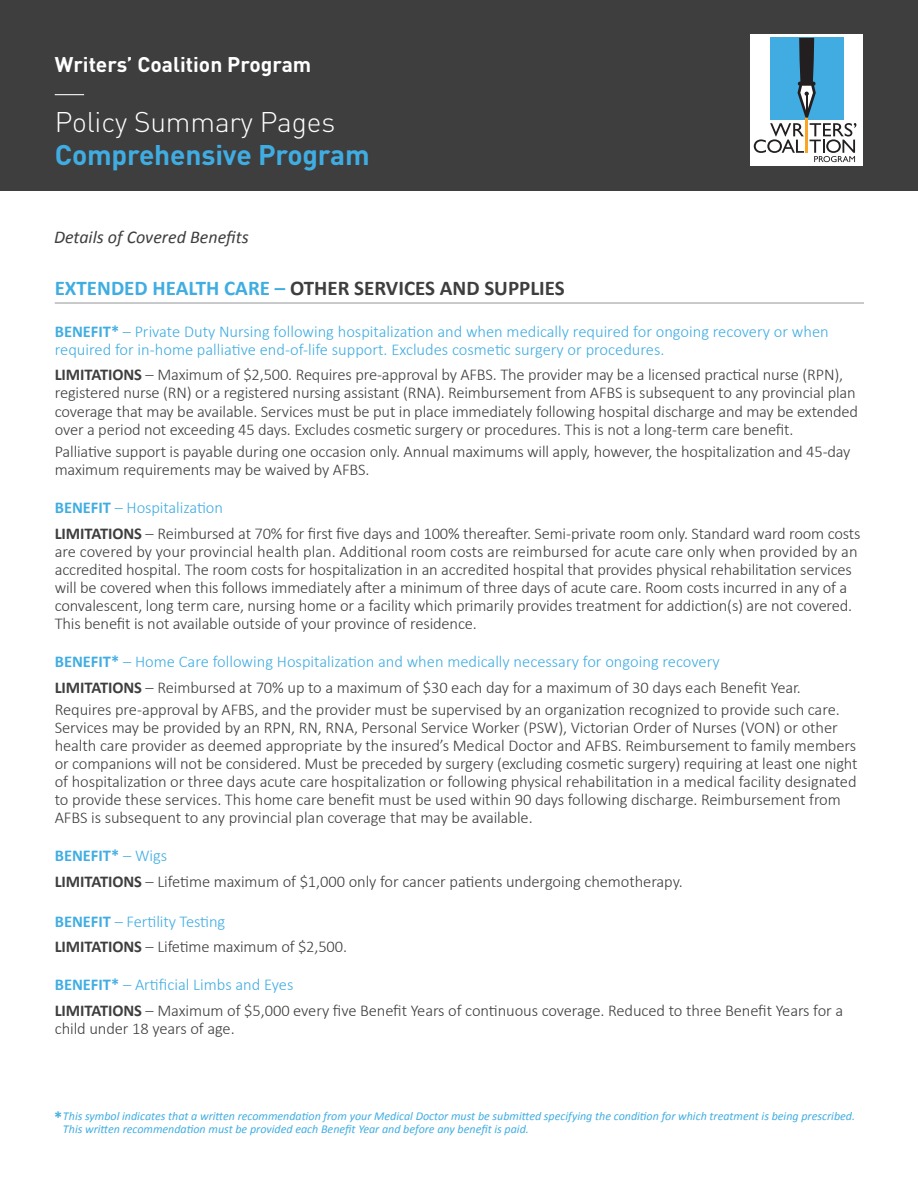
<style>
.page{position:relative;width:918px;height:1188px;background:#fff}
.page>*{position:absolute;margin:0;border:0;box-sizing:border-box;transform-origin:0 0}
.t1{font:700 28.05px "DIN Pro";letter-spacing:-.005em;color:#40ade2}
.t2{font:300 28.05px "DIN Pro";letter-spacing:-.005em;color:#fff}
.t3{font:700 21px "Calibri";color:#3e3e3f}
.t4{font:700 21px "DIN Pro";color:#fff}
.t5{font:italic 18px "Calibri";color:#3e3e3f}
.t6{font:300 16.5px/18px "Calibri";letter-spacing:-.01em;color:#3e3e3f}
.t7{font:300 16.5px/18px "Calibri";color:#40ade2}
.t8{font:italic 12px/13.5px "Calibri";color:#40ade2}
.s1{color:#40ade2}
.s2{font-weight:700}
.s3{font-weight:700;color:#40ade2}
.s4{font-weight:700;color:#3e3e3f}
.s5{color:#3e3e3f}
.s6{font-weight:700;font-style:normal;font-size:16.5px}
</style>
<div class="page">
<hr style="left:55px;top:303px;width:809px;height:1px;background:#939598">
<div style="left:0;top:0;width:918px;height:190px;background:#3e3e3f"></div>
<svg style="left:55px;top:94px;width:29px;height:1px"></svg>
<div style="left:751px;top:34px;width:112px;height:131px;background:#fff"></div>
<svg style="left:754px;top:38px;width:102px;height:124px"></svg>
<p class="t4" style="left:55px;top:46px;width:258px">Writers’ Coalition Program</p>
<h1 class="t2" style="left:55px;top:100px;width:282px">Policy Summary Pages</h1>
<h1 class="t1" style="left:55px;top:131px;width:316px">Comprehensive Program</h1>
<p class="t5" style="left:54px;top:225px;width:196px">Details of Covered Benefits</p>
<p class="t3" style="left:55px;top:275px;width:512px"><span class="s1">EXTENDED HEALTH CARE –</span> OTHER SERVICES AND SUPPLIES</p>
<p class="t7" style="left:55px;top:322px;width:775px"><span class="s2">BENEFIT*</span> – Private Duty Nursing following hospitalization and when medically required for ongoing recovery or when required for in-home palliative end-of-life support. Excludes cosmetic surgery or procedures.</p>
<p class="t6" style="left:55px;top:366px;width:805px"><span class="s2">LIMITATIONS</span> – Maximum of $2,500. Requires pre-approval by AFBS. The provider may be a licensed practical nurse (RPN), registered nurse (RN) or a registered nursing assistant (RNA). Reimbursement from AFBS is subsequent to any provincial plan coverage that may be available. Services must be put in place immediately following hospital discharge and may be extended over a period not exceeding 45 days. Excludes cosmetic surgery or procedures. This is not a long-term care benefit.</p>
<p class="t6" style="left:55px;top:443px;width:797px">Palliative support is payable during one occasion only. Annual maximums will apply, however, the hospitalization and 45-day maximum requirements may be waived by AFBS.</p>
<p class="t6" style="left:55px;top:495px;width:807px;line-height:25.8px"><span class="s3">BENEFIT</span> <span class="s1">– Hospitalization<br></span><span class="s2">LIMITATIONS</span> – Reimbursed at 70% for first five days and 100% thereafter. Semi-private room only. Standard ward room costs</p>
<p class="t6" style="left:55px;top:542px;width:804px">are covered by your provincial health plan. Additional room costs are reimbursed for acute care only when provided by an accredited hospital. The room costs for hospitalization in an accredited hospital that provides physical rehabilitation services will be covered when this follows immediately after a minimum of three days of acute care. Room costs incurred in any of a convalescent, long term care, nursing home or a facility which primarily provides treatment for addiction(s) are not covered.<br>This benefit is not available outside of your province of residence.</p>
<p class="t7" style="left:55px;top:648px;width:748px;line-height:25.8px"><span class="s2">BENEFIT*</span> – Home Care following Hospitalization and when medically necessary for ongoing recovery<br><span class="s4">LIMITATIONS</span> <span class="s5">– Reimbursed at 70% up to a maximum of $30 each day for a maximum of 30 days each Benefit Year.</span></p>
<p class="t6" style="left:55px;top:701px;width:804px">Requires pre-approval by AFBS, and the provider must be supervised by an organization recognized to provide such care.<br>Services may be provided by an RPN, RN, RNA, Personal Service Worker (PSW), Victorian Order of Nurses (VON) or other health care provider as deemed appropriate by the insured’s Medical Doctor and AFBS. Reimbursement to family members or companions will not be considered. Must be preceded by surgery (excluding cosmetic surgery) requiring at least one night of hospitalization or three days acute care hospitalization or following physical rehabilitation in a medical facility designated to provide these services. This home care benefit must be used within 90 days following discharge. Reimbursement from AFBS is subsequent to any provincial plan coverage that may be available.</p>
<p class="t6" style="left:55px;top:843px;width:630px;line-height:25.8px"><span class="s3">BENEFIT*</span> <span class="s1">– Wigs<br></span><span class="s2">LIMITATIONS</span> – Lifetime maximum of $1,000 only for cancer patients undergoing chemotherapy.</p>
<p class="t6" style="left:55px;top:908px;width:294px;line-height:25.8px"><span class="s3">BENEFIT</span> <span class="s1">– Fertility Testing<br></span><span class="s2">LIMITATIONS</span> – Lifetime maximum of $2,500.</p>
<p class="t6" style="left:55px;top:972px;width:790px;line-height:25.8px"><span class="s3">BENEFIT*</span> <span class="s1">– Artificial Limbs and Eyes<br></span><span class="s2">LIMITATIONS</span> – Maximum of $5,000 every five Benefit Years of continuous coverage. Reduced to three Benefit Years for a</p>
<p class="t6" style="left:55px;top:1019px;width:182px">child under 18 years of age.</p>
<p class="t8" style="left:63px;top:1109px;width:794px;text-indent:-9px"><span class="s6">*</span>This symbol indicates that a written recommendation from your Medical Doctor must be submitted specifying the condition for which treatment is being prescribed.<br>This written recommendation must be provided each Benefit Year and before any benefit is paid.</p>
</div>
